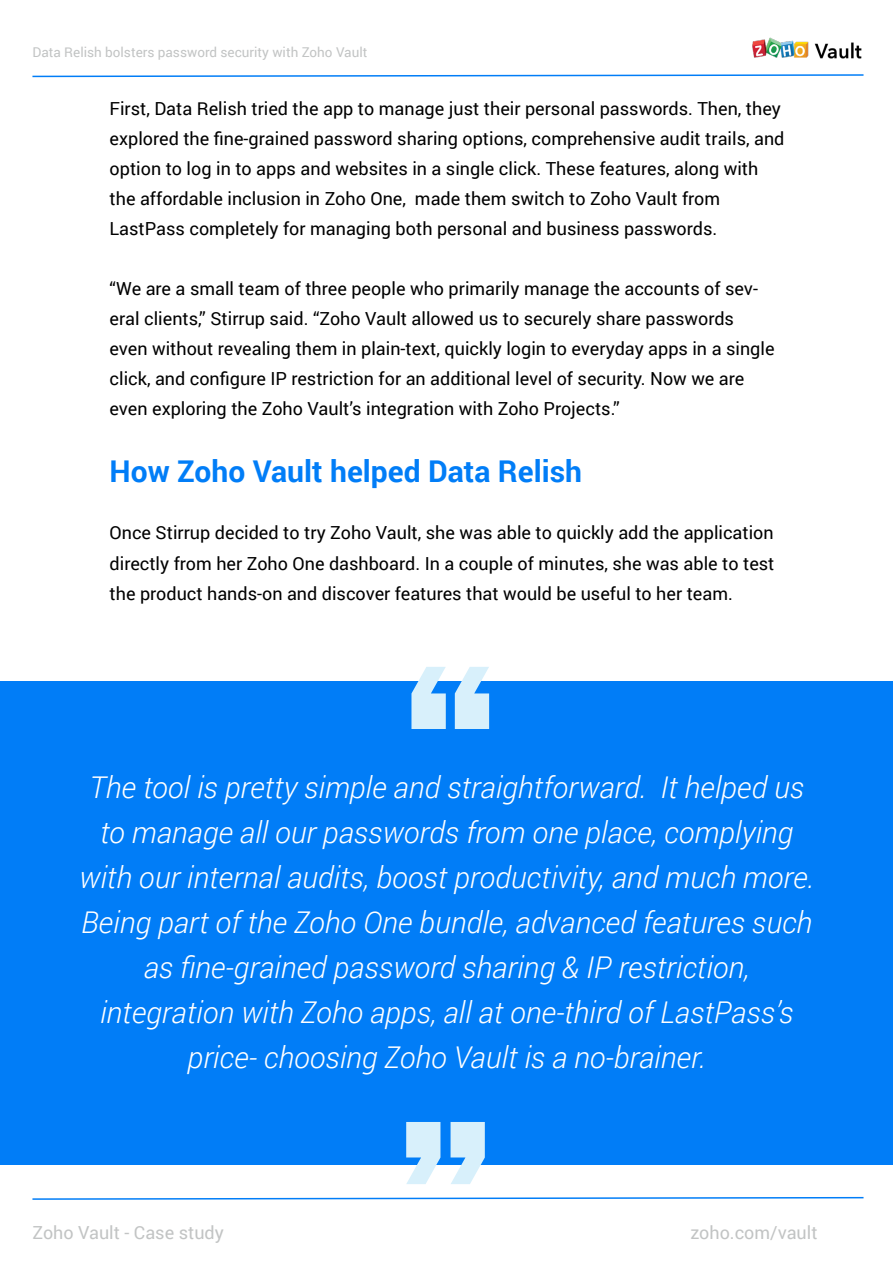
<style>
.page{position:relative;width:893px;height:1263px;background:#fff}
.page>*{position:absolute;margin:0;border:0;box-sizing:border-box;transform-origin:0 0}
.t1{font:italic 300 30px/45px "Roboto";color:#fff;text-align:center}
.t2{font:700 30px "Roboto";color:#017df7}
.t3{font:18px/30px "Roboto";color:#000}
.t4{font:18px "Roboto";color:#c2c4c4}
.t5{font:13.5px "Roboto";color:#c2c4c4}
</style>
<div class="page">
<img style="left:752px;top:37px;width:110px;height:22px">
<svg style="left:32px;top:74px;width:832px;height:4px"></svg>
<svg style="left:32px;top:1196px;width:832px;height:4px"></svg>
<div style="left:0;top:681px;width:893px;height:484px;background:#017df7"></div>
<svg style="left:411px;top:667px;width:35px;height:62px"></svg>
<svg style="left:455px;top:667px;width:34px;height:62px"></svg>
<svg style="left:451px;top:1122px;width:34px;height:62px"></svg>
<svg style="left:406px;top:1122px;width:34px;height:62px"></svg>
<p class="t5" style="left:32px;top:43px;width:336px">Data Relish bolsters password security with Zoho Vault</p>
<p class="t3" style="left:110px;top:93px;width:673px">First, Data Relish tried the app to manage just their personal passwords. Then, they</p>
<p class="t3" style="left:110px;top:123px;width:676px">explored the fine-grained password sharing options, comprehensive audit trails, and</p>
<p class="t3" style="left:110px;top:153px;width:650px">option to log in to apps and websites in a single click. These features, along with the affordable inclusion in Zoho One, made them switch to Zoho Vault from</p>
<p class="t3" style="left:110px;top:213px;width:609px">LastPass completely for managing both personal and business passwords.</p>
<p class="t3" style="left:110px;top:273px;width:666px">“We are a small team of three people who primarily manage the accounts of sev&shy;eral clients,” Stirrup said. “Zoho Vault allowed us to securely share passwords even without revealing them in plain-text, quickly login to everyday apps in a single click, and configure IP restriction for an additional level of security. Now we are even exploring the Zoho Vault’s integration with Zoho Projects.”</p>
<p class="t2" style="left:110px;top:451px;width:474px">How Zoho Vault helped Data Relish</p>
<p class="t3" style="left:110px;top:517px;width:666px;text-align:justify">Once Stirrup decided to try Zoho Vault, she was able to quickly add the application directly from her Zoho One dashboard. In a couple of minutes, she was able to test the product hands-on and discover features that would be useful to her team.</p>
<p class="t1" style="left:79px;top:764px;width:737px">The tool is pretty simple and straightforward. It helped us to manage all our passwords from one place, complying with our internal audits, boost productivity, and much more.<br>Being part of the Zoho One bundle, advanced features such as fine-grained password sharing &amp; IP restriction,</p>
<p class="t1" style="left:100px;top:989px;width:695px">integration with Zoho apps, all at one-third of LastPass’s price- choosing Zoho Vault is a no-brainer.</p>
<p class="t4" style="left:32px;top:1219px;width:193px">Zoho Vault - Case study</p>
<p class="t4" style="left:690px;top:1219px;width:129px">zoho.com/vault</p>
</div>
